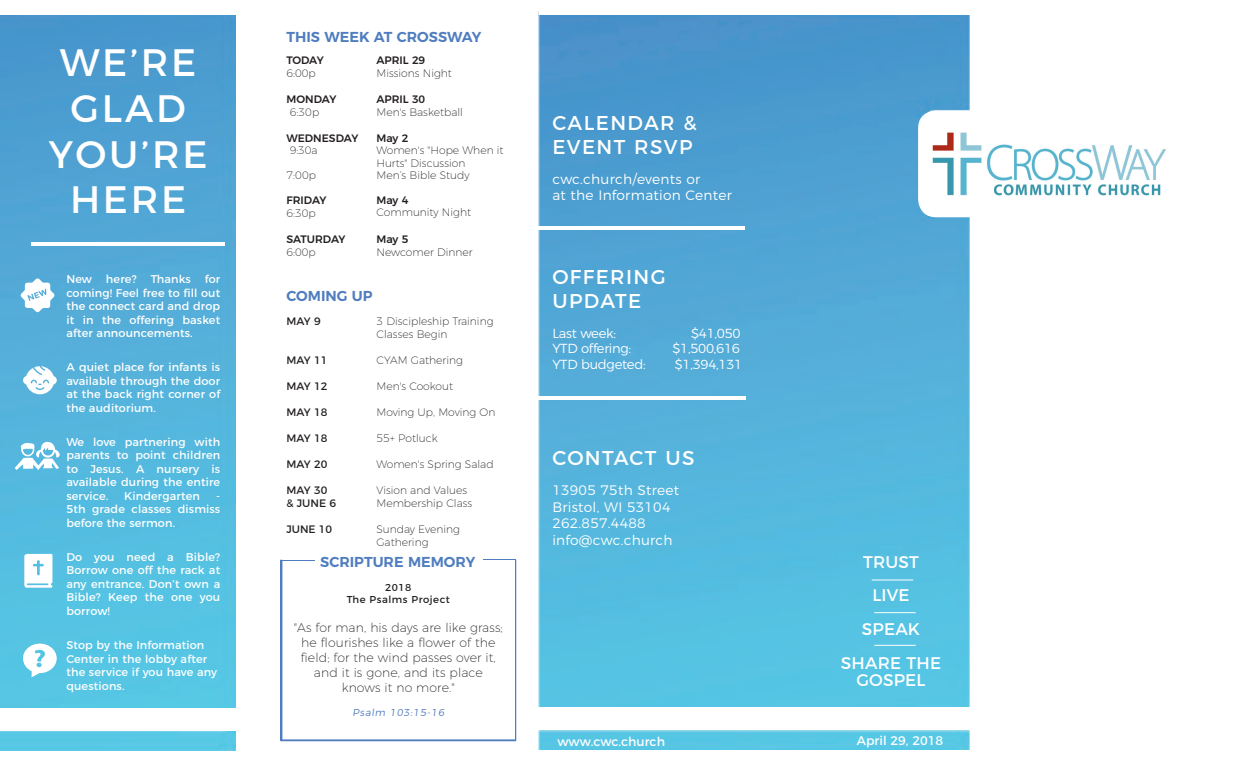
<style>
.page{position:relative;width:1260px;height:765px;background:#fff}
.page>*{position:absolute;margin:0;border:0;box-sizing:border-box;transform-origin:0 0}
.t1{font:38.25px "Montserrat";letter-spacing:.07em;color:#fff}
.t2{font:20px "Montserrat";letter-spacing:.07em;color:#fff}
.t3{font:16.88px/16.9px "Montserrat";letter-spacing:.01em;color:#fff;text-align:center}
.t4{font:600 14.38px "Montserrat";color:#507dbf}
.t5{font:300 13.75px/16.5px "Montserrat";letter-spacing:.02em;color:#fff}
.t6{font:300 13.12px "Montserrat";letter-spacing:-.02em;color:#fff}
.t7{font:200 12.5px/15px "Montserrat";letter-spacing:.01em;color:#231f20;text-align:center}
.t8{font:12.5px "Montserrat";color:#fff}
.t9{font:11.25px/13.5px "Montserrat";letter-spacing:.01em;color:#fff;text-align:justify}
.t10{font:200 10.75px/13px "Montserrat";color:#231f20}
.t11{font:500 10.75px "Montserrat";color:#231f20}
.t12{font:10.75px "Montserrat";color:#231f20}
.t13{font:10px "Montserrat";letter-spacing:.05em;color:#231f20}
.t14{font:300 10px "Montserrat";color:#507dbf}
</style>
<div class="page">
<img style="left:280px;top:11px;width:690px;height:739px">
<img style="left:0;top:15px;width:236px;height:736px">
<hr style="left:872px;top:580px;width:41px;height:1px;background:#fff">
<hr style="left:874px;top:612px;width:42px;height:1px;background:#fff">
<hr style="left:874px;top:645px;width:42px;height:1px;background:#fff">
<hr style="left:529px;top:226px;width:216px;height:4px;background:#fff">
<hr style="left:530px;top:396px;width:215px;height:4px;background:#fff">
<div style="left:281px;top:740px;width:235px;height:1px;border:1px solid #507dbf"></div>
<hr style="left:282px;top:560px;width:33px;height:1px;background:#507dbf">
<div style="left:281px;top:560px;width:1px;height:181px;border:1px solid #507dbf"></div>
<hr style="left:516px;top:560px;width:1px;height:180px;background:#507dbf">
<div style="left:515px;top:560px;width:1px;height:181px;border:1px solid #507dbf"></div>
<hr style="left:31px;top:242px;width:194px;height:4px;background:#fff">
<svg style="left:20px;top:278px;width:35px;height:34px"></svg>
<svg style="left:23px;top:644px;width:34px;height:33px"></svg>
<svg style="left:15px;top:442px;width:47px;height:28px"></svg>
<svg style="left:23px;top:366px;width:34px;height:28px"></svg>
<svg style="left:24px;top:554px;width:28px;height:34px"></svg>
<div style="left:918px;top:110px;width:233px;height:107px;background:#fff;border-radius:18px"></div>
<div style="left:0;top:709px;width:245px;height:22px;background:#fff"></div>
<div style="left:539px;top:708px;width:443px;height:22px;background:#fff"></div>
<div style="left:539px;top:0;width:433px;height:15px;background:#fff"></div>
<img style="left:932px;top:132px;width:234px;height:64px">
<hr style="left:483px;top:559px;width:33px;height:1px;background:#507dbf">
<p class="t1" style="left:60px;top:32px;width:138px">WE’RE</p>
<p class="t1" style="left:71px;top:77px;width:117px">GLAD</p>
<p class="t1" style="left:49px;top:123px;width:160px">YOU’RE</p>
<p class="t1" style="left:70px;top:169px;width:118px">HERE</p>
<p class="t9" style="left:66px;top:272px;width:155px">New here? Thanks for coming! Feel free to fill out the connect card and drop it in the offering basket after announcements.</p>
<p class="t9" style="left:66px;top:360px;width:155px">A quiet place for infants is available through the door at the back right corner of the auditorium.</p>
<p class="t9" style="left:66px;top:434px;width:155px">We love partnering with parents to point children to Jesus. A nursery is available during the entire service.</p>
<p class="t9" style="left:124px;top:488px;width:77px">Kindergarten</p>
<p class="t9" style="left:66px;top:488px;width:155px;text-indent:150px">- 5th grade classes dismiss before the sermon.</p>
<p class="t9" style="left:66px;top:549px;width:155px">Do you need a Bible?<br>Borrow one off the rack at any entrance. Don’t own a Bible? Keep the one you borrow!</p>
<p class="t9" style="left:66px;top:637px;width:152px;text-align:left">Stop by the Information<br>Center in the lobby after the service if you have any questions.</p>
<p class="t4" style="left:286px;top:25px;width:197px">THIS WEEK AT CROSSWAY</p>
<p class="t11" style="left:286px;top:52px;width:39px">TODAY</p>
<p class="t11" style="left:376px;top:52px;width:50px">APRIL 29</p>
<p class="t10" style="left:286px;top:66px;width:31px">6:00p</p>
<p class="t10" style="left:376px;top:66px;width:77px">Missions Night</p>
<p class="t11" style="left:286px;top:90px;width:51px">MONDAY</p>
<p class="t11" style="left:376px;top:90px;width:50px">APRIL 30</p>
<p class="t10" style="left:290px;top:105px;width:31px">6:30p</p>
<p class="t10" style="left:376px;top:105px;width:88px">Men's Basketball</p>
<p class="t11" style="left:286px;top:129px;width:73px">WEDNESDAY</p>
<p class="t11" style="left:376px;top:129px;width:33px">May 2</p>
<p class="t10" style="left:290px;top:143px;width:30px">9:30a</p>
<p class="t10" style="left:376px;top:143px;width:129px;line-height:12.5px">Women's "Hope When it<br>Hurts" Discussion</p>
<p class="t10" style="left:286px;top:168px;width:31px">7:00p</p>
<p class="t10" style="left:376px;top:168px;width:95px">Men’s Bible Study</p>
<p class="t11" style="left:286px;top:192px;width:42px">FRIDAY</p>
<p class="t11" style="left:376px;top:192px;width:33px">May 4</p>
<p class="t10" style="left:286px;top:206px;width:31px">6:30p</p>
<p class="t10" style="left:376px;top:205px;width:96px">Community Night</p>
<p class="t11" style="left:286px;top:231px;width:61px">SATURDAY</p>
<p class="t11" style="left:376px;top:231px;width:33px">May 5</p>
<p class="t10" style="left:286px;top:244px;width:31px">6:00p</p>
<p class="t10" style="left:376px;top:244px;width:98px">Newcomer Dinner</p>
<p class="t4" style="left:286px;top:284px;width:88px">COMING UP</p>
<p class="t12" style="left:286px;top:313px;width:36px">MAY 9</p>
<p class="t10" style="left:376px;top:314px;width:119px">3 Discipleship Training<br>Classes Begin</p>
<p class="t12" style="left:286px;top:352px;width:42px">MAY 11</p>
<p class="t10" style="left:376px;top:353px;width:88px">CYAM Gathering</p>
<p class="t12" style="left:286px;top:378px;width:42px">MAY 12</p>
<p class="t10" style="left:376px;top:379px;width:78px">Men's Cookout</p>
<p class="t12" style="left:286px;top:404px;width:42px">MAY 18</p>
<p class="t10" style="left:376px;top:405px;width:120px">Moving Up, Moving On</p>
<p class="t12" style="left:286px;top:430px;width:42px">MAY 18</p>
<p class="t10" style="left:376px;top:431px;width:63px">55+ Potluck</p>
<p class="t12" style="left:286px;top:455px;width:42px">MAY 20</p>
<p class="t10" style="left:376px;top:457px;width:119px">Women's Spring Salad</p>
<p class="t12" style="left:286px;top:481px;width:42px">MAY 30</p>
<p class="t10" style="left:376px;top:483px;width:92px">Vision and Values</p>
<p class="t12" style="left:286px;top:494px;width:51px">&amp; JUNE 6</p>
<p class="t10" style="left:376px;top:495px;width:97px">Membership Class</p>
<p class="t12" style="left:286px;top:520px;width:47px">JUNE 10</p>
<p class="t10" style="left:376px;top:521px;width:85px">Sunday Evening<br>Gathering</p>
<p class="t13" style="left:385px;top:580px;width:28px">2018</p>
<p class="t13" style="left:347px;top:592px;width:105px">The Psalms Project</p>
<p class="t7" style="left:294px;top:619px;width:211px">"As for man, his days are like grass; he flourishes like a flower of the field; for the wind passes over it, and it is gone, and its place knows it no more."</p>
<p class="t14" style="left:352px;top:705px;width:95px">Psalm 103:15-16</p>
<p class="t4" style="left:320px;top:550px;width:157px">SCRIPTURE MEMORY</p>
<p class="t2" style="left:552px;top:107px;width:146px">CALENDAR &amp;</p>
<p class="t2" style="left:552px;top:131px;width:142px">EVENT RSVP</p>
<p class="t5" style="left:552px;top:169px;width:181px">cwc.church/events or<br>at the Information Center</p>
<p class="t2" style="left:552px;top:261px;width:115px">OFFERING</p>
<p class="t2" style="left:552px;top:285px;width:90px">UPDATE</p>
<p class="t6" style="left:552px;top:323px;width:65px">Last week:</p>
<p class="t6" style="left:691px;top:323px;width:51px">$41,050</p>
<p class="t6" style="left:552px;top:338px;width:80px">YTD offering:</p>
<p class="t6" style="left:672px;top:338px;width:69px">$1,500,616</p>
<p class="t6" style="left:552px;top:354px;width:95px">YTD budgeted:</p>
<p class="t6" style="left:675px;top:354px;width:69px">$1,394,131</p>
<p class="t2" style="left:552px;top:442px;width:144px">CONTACT US</p>
<p class="t5" style="left:552px;top:481px;width:128px">13905 75th Street</p>
<p class="t5" style="left:552px;top:497px;width:120px">Bristol, WI 53104</p>
<p class="t5" style="left:552px;top:514px;width:95px">262.857.4488</p>
<p class="t5" style="left:552px;top:530px;width:122px">info@cwc.church</p>
<p class="t8" style="left:557px;top:731px;width:109px">www.cwc.church</p>
<p class="t3" style="left:863px;top:552px;width:57px">TRUST</p>
<p class="t3" style="left:872px;top:586px;width:39px">LIVE</p>
<p class="t3" style="left:862px;top:619px;width:60px">SPEAK</p>
<p class="t3" style="left:841px;top:653px;width:102px">SHARE THE<br>GOSPEL</p>
<p class="t8" style="left:857px;top:731px;width:88px">April 29, 2018</p>
</div>
